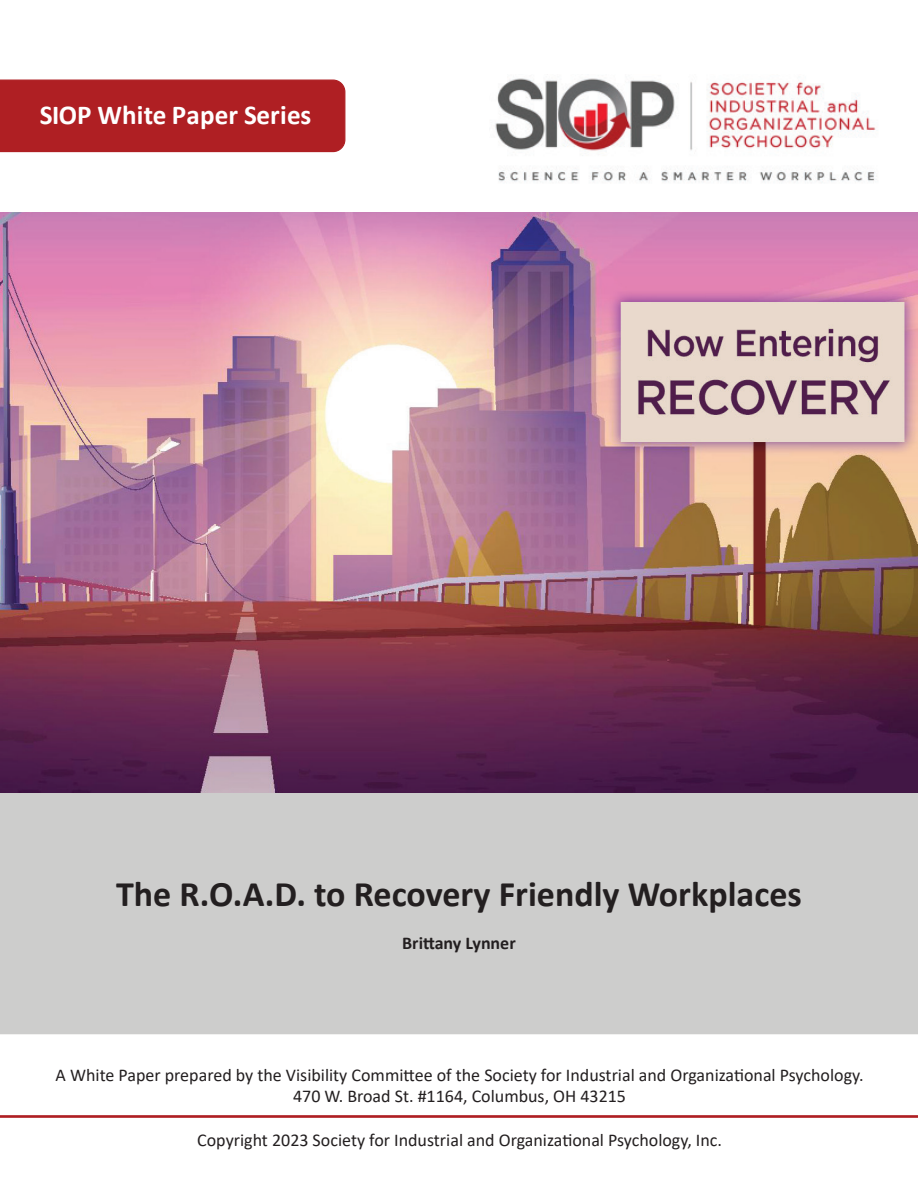
<style>
.page{position:relative;width:918px;height:1188px;background:#fff}
.page>*{position:absolute;margin:0;border:0;box-sizing:border-box;transform-origin:0 0}
.t1{font:700 36px "Calibri";color:#231f20}
.t2{font:700 27.45px "Calibri";color:#fff}
.t3{font:18px/21.6px "Calibri";color:#231f20;text-align:center}
.t4{font:700 18px "Calibri";color:#231f20}
</style>
<div class="page">
<svg style="left:495px;top:78px;width:381px;height:104px"></svg>
<div style="left:0;top:80px;width:345px;height:72px;background:#af1f23"></div>
<hr style="left:0;top:1115px;width:918px;height:3px;background:#af1f23">
<div style="left:0;top:793px;width:918px;height:241px;background:#cdcdcc"></div>
<img style="left:0;top:213px;width:918px;height:580px">
<h2 class="t2" style="left:40px;top:96px;width:273px">SIOP White Paper Series</h2>
<h1 class="t1" style="left:116px;top:868px;width:687px">The R.O.A.D. to Recovery Friendly Workplaces</h1>
<p class="t4" style="left:402px;top:930px;width:115px">Brittany Lynner</p>
<p class="t3" style="left:56px;top:1064px;width:810px">A White Paper prepared by the Visibility Committee of the Society for Industrial and Organizational Psychology.<br>470 W. Broad St. #1164, Columbus, OH 43215</p>
<p class="t3" style="left:197px;top:1128px;width:526px">Copyright 2023 Society for Industrial and Organizational Psychology, Inc.</p>
</div>
